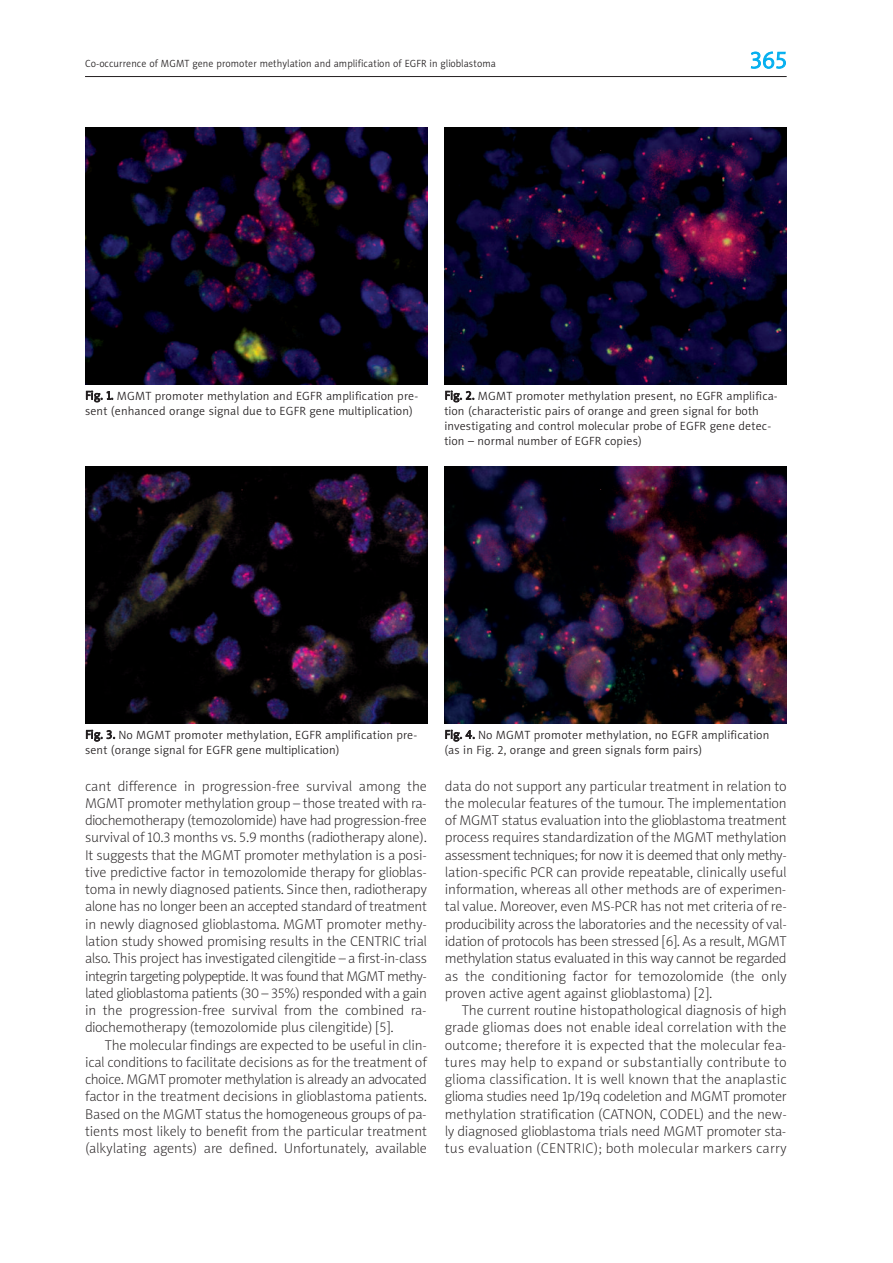
<style>
.page{position:relative;width:893px;height:1263px;background:#fff}
.page>*{position:absolute;margin:0;border:0;box-sizing:border-box;transform-origin:0 0}
.t1{font:24px "Naomi Sans EFNPS Light";color:#00aeef}
.t2{font:14.25px/17.2px "Naomi Sans EFNPS Thin";color:#231f20;text-align:justify}
.t3{font:12px/15px "Naomi Sans EFNPS Light";letter-spacing:.015em;color:#231f20}
.t4{font:10.5px "Naomi Sans EFNPS Light";letter-spacing:.015em;color:#231f20;scale:.95 1}
</style>
<div class="page">
<hr style="left:85px;top:76px;width:702px;height:1px;background:#231f20">
<img style="left:85px;top:128px;width:342px;height:256px">
<img style="left:444px;top:128px;width:343px;height:256px">
<img style="left:85px;top:466px;width:342px;height:257px">
<img style="left:444px;top:466px;width:343px;height:257px">
<p class="t4" style="left:85px;top:60px;width:434px">Co-occurrence of MGMT gene promoter methylation and amplification of EGFR in glioblastoma</p>
<h1 class="t1" style="left:750px;top:51px;width:39px">365</h1>
<p class="t3" style="left:85px;top:389px;width:335px">Fig. 1. MGMT promoter methylation and EGFR amplification pre&shy;sent (enhanced orange signal due to EGFR gene multiplication)</p>
<p class="t3" style="left:444px;top:389px;width:335px">Fig. 2. MGMT promoter methylation present, no EGFR amplifica&shy;tion (characteristic pairs of orange and green signal for both investigating and control molecular probe of EGFR gene detec&shy;tion – normal number of EGFR copies)</p>
<p class="t3" style="left:85px;top:728px;width:334px">Fig. 3. No MGMT promoter methylation, EGFR amplification pre&shy;sent (orange signal for EGFR gene multiplication)</p>
<p class="t3" style="left:444px;top:728px;width:326px">Fig. 4. No MGMT promoter methylation, no EGFR amplification (as in Fig. 2, orange and green signals form pairs)</p>
<p class="t2" style="left:85px;top:778px;width:343px">cant difference in progression-free survival among the MGMT promoter methylation group – those treated with ra&shy;diochemotherapy (temozolomide) have had progression-free survival of 10.3 months vs. 5.9 months (radiotherapy alone).<br>It suggests that the MGMT promoter methylation is a posi&shy;tive predictive factor in temozolomide therapy for glioblas&shy;toma in newly diagnosed patients. Since then, radiotherapy alone has no longer been an accepted standard of treatment in newly diagnosed glioblastoma. MGMT promoter methy&shy;lation study showed promising results in the CENTRIC trial also. This project has investigated cilengitide – a first-in-class integrin targeting polypeptide. It was found that MGMT methy&shy;lated glioblastoma patients (30 – 35%) responded with a gain in the progression-free survival from the combined ra&shy;diochemotherapy (temozolomide plus cilengitide) [5].</p>
<p class="t2" style="left:85px;top:1037px;width:343px;text-indent:20px">The molecular findings are expected to be useful in clin&shy;ical conditions to facilitate decisions as for the treatment of choice. MGMT promoter methylation is already an advocated factor in the treatment decisions in glioblastoma patients.<br>Based on the MGMT status the homogeneous groups of pa&shy;tients most likely to benefit from the particular treatment (alkylating agents) are defined. Unfortunately, available</p>
<p class="t2" style="left:445px;top:778px;width:343px">data do not support any particular treatment in relation to the molecular features of the tumour. The implementation of MGMT status evaluation into the glioblastoma treatment process requires standardization of the MGMT methylation assessment techniques; for now it is deemed that only methy&shy;lation-specific PCR can provide repeatable, clinically useful information, whereas all other methods are of experimen&shy;tal value. Moreover, even MS-PCR has not met criteria of re&shy;producibility across the laboratories and the necessity of val&shy;idation of protocols has been stressed [6]. As a result, MGMT methylation status evaluated in this way cannot be regarded as the conditioning factor for temozolomide (the only proven active agent against glioblastoma) [2].</p>
<p class="t2" style="left:445px;top:1003px;width:343px;text-indent:17px">The current routine histopathological diagnosis of high grade gliomas does not enable ideal correlation with the outcome; therefore it is expected that the molecular fea&shy;tures may help to expand or substantially contribute to glioma classification. It is well known that the anaplastic glioma studies need 1p/19q codeletion and MGMT promoter methylation stratification (CATNON, CODEL) and the new&shy;ly diagnosed glioblastoma trials need MGMT promoter sta&shy;tus evaluation (CENTRIC); both molecular markers carry</p>
</div>
